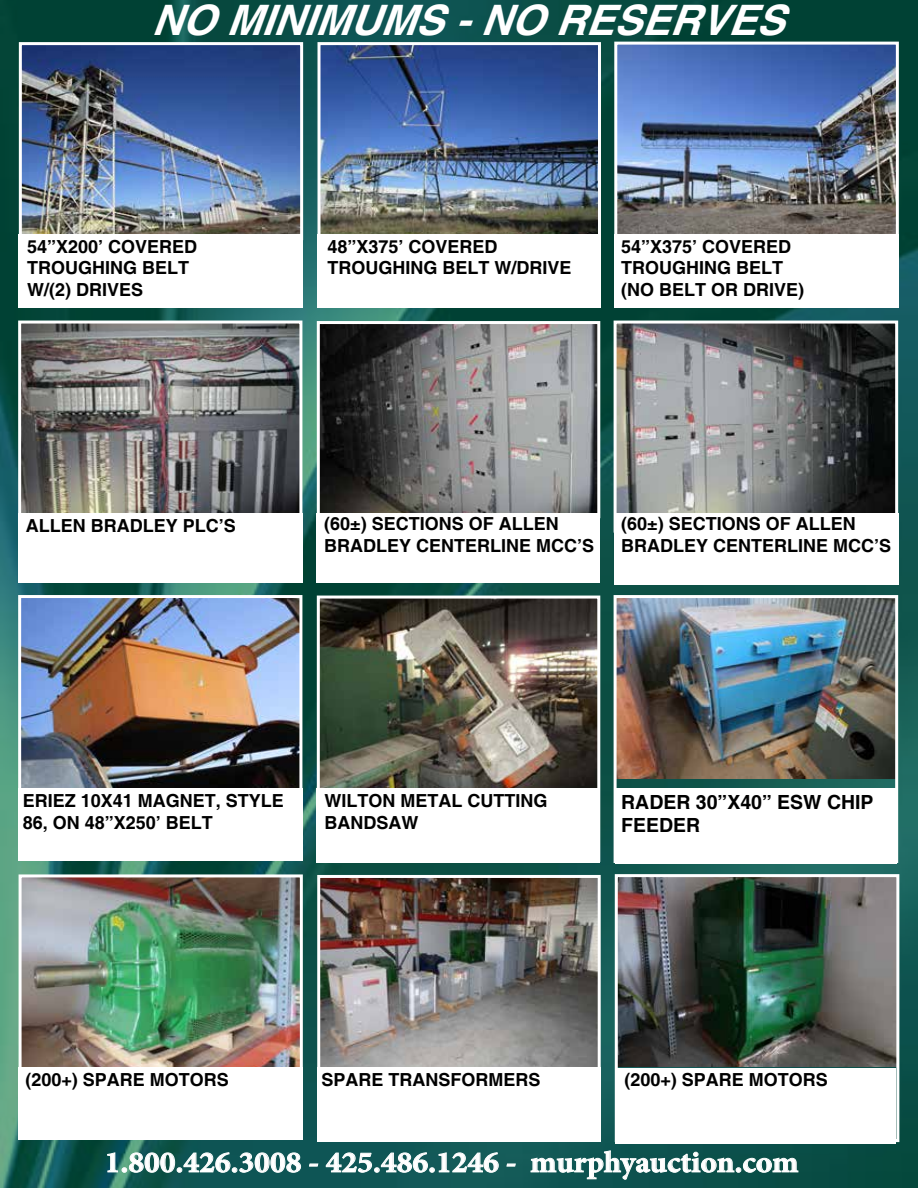
<style>
.page{position:relative;width:918px;height:1188px;background:#fff}
.page>*{position:absolute;margin:0;border:0;box-sizing:border-box;transform-origin:0 0}
.t1{font:italic 700 42px "Helvetica";color:#fff}
.t2{font:700 30px "Minion Pro";color:#fff;scale:1.05 1}
.t3{font:700 19.5px/23.4px "Helvetica";color:#000}
.t4{font:700 18px/21.6px "Helvetica";color:#000}
</style>
<div class="page">
<img style="left:0;top:0;width:918px;height:1188px">
<svg style="left:107px;top:1152px;width:194px;height:21px;background:#4e8380"></svg>
<svg style="left:309px;top:1163px;width:10px;height:4px"></svg>
<svg style="left:326px;top:1152px;width:173px;height:21px;background:#4d8281"></svg>
<svg style="left:506px;top:1163px;width:10px;height:4px"></svg>
<svg style="left:530px;top:1150px;width:269px;height:30px;background:#346e6a"></svg>
<img style="left:322px;top:46px;width:275px;height:189px">
<div style="left:318px;top:42px;width:283px;height:266px;border:3px solid #fff"></div>
<img style="left:23px;top:46px;width:276px;height:189px">
<div style="left:19px;top:42px;width:284px;height:198px;border:3px solid #fff"></div>
<img style="left:618px;top:46px;width:277px;height:189px">
<div style="left:614px;top:42px;width:285px;height:212px;border:3px solid #fff"></div>
<div style="left:19px;top:235px;width:284px;height:73px;background:#fff"></div>
<div style="left:614px;top:235px;width:285px;height:73px;background:#fff"></div>
<div style="left:318px;top:235px;width:283px;height:73px;background:#fff"></div>
<img style="left:321px;top:325px;width:275px;height:189px">
<div style="left:317px;top:321px;width:283px;height:197px;border:3px solid #fff"></div>
<img style="left:22px;top:325px;width:276px;height:189px">
<div style="left:18px;top:321px;width:284px;height:198px;border:3px solid #fff"></div>
<img style="left:618px;top:325px;width:276px;height:189px">
<div style="left:614px;top:321px;width:284px;height:212px;border:3px solid #fff"></div>
<div style="left:18px;top:514px;width:284px;height:69px;background:#fff"></div>
<div style="left:614px;top:514px;width:284px;height:71px;background:#fff"></div>
<div style="left:317px;top:514px;width:283px;height:69px;background:#fff"></div>
<img style="left:321px;top:600px;width:275px;height:188px">
<div style="left:317px;top:596px;width:283px;height:266px;border:3px solid #fff"></div>
<img style="left:22px;top:599px;width:276px;height:189px">
<div style="left:18px;top:595px;width:284px;height:199px;border:3px solid #fff"></div>
<img style="left:618px;top:599px;width:276px;height:180px">
<div style="left:614px;top:595px;width:284px;height:268px;border:3px solid #fff"></div>
<div style="left:18px;top:788px;width:284px;height:73px;background:#fff"></div>
<div style="left:615px;top:788px;width:282px;height:76px;background:#fff"></div>
<div style="left:317px;top:788px;width:283px;height:74px;background:#fff"></div>
<img style="left:321px;top:879px;width:276px;height:188px">
<div style="left:317px;top:875px;width:284px;height:214px;border:3px solid #fff"></div>
<img style="left:23px;top:878px;width:276px;height:189px">
<div style="left:19px;top:874px;width:284px;height:199px;border:3px solid #fff"></div>
<img style="left:619px;top:878px;width:276px;height:189px">
<div style="left:615px;top:874px;width:284px;height:268px;border:3px solid #fff"></div>
<div style="left:19px;top:1067px;width:284px;height:73px;background:#fff"></div>
<div style="left:615px;top:1068px;width:281px;height:76px;background:#fff"></div>
<div style="left:317px;top:1067px;width:284px;height:75px;background:#fff"></div>
<h1 class="t1" style="left:152px;top:-5px;width:634px">NO MINIMUMS - NO RESERVES</h1>
<p class="t4" style="left:27px;top:236px;width:172px">54”X200’ COVERED<br>TROUGHING BELT<br>W/(2) DRIVES</p>
<p class="t4" style="left:328px;top:236px;width:246px">48”X375’ COVERED<br>TROUGHING BELT W/DRIVE</p>
<p class="t4" style="left:621px;top:236px;width:185px">54”X375’ COVERED<br>TROUGHING BELT (NO BELT OR DRIVE)</p>
<p class="t4" style="left:26px;top:515px;width:212px">ALLEN BRADLEY PLC’S</p>
<p class="t4" style="left:324px;top:514px;width:271px">(60±) SECTIONS OF ALLEN<br>BRADLEY CENTERLINE MCC’S</p>
<p class="t4" style="left:621px;top:514px;width:271px">(60±) SECTIONS OF ALLEN<br>BRADLEY CENTERLINE MCC’S</p>
<p class="t4" style="left:23px;top:791px;width:263px">ERIEZ 10X41 MAGNET, STYLE<br>86, ON 48”X250’ BELT</p>
<p class="t4" style="left:325px;top:791px;width:224px">WILTON METAL CUTTING<br>BANDSAW</p>
<p class="t3" style="left:621px;top:791px;width:254px">RADER 30”X40” ESW CHIP<br>FEEDER</p>
<p class="t4" style="left:25px;top:1070px;width:205px">(200+) SPARE MOTORS</p>
<p class="t4" style="left:321px;top:1070px;width:221px">SPARE TRANSFORMERS</p>
<p class="t4" style="left:624px;top:1070px;width:205px">(200+) SPARE MOTORS</p>
<h2 class="t2" style="left:105px;top:1141px;width:662px">1.800.426.3008 - 425.486.1246 - murphyauction.com</h2>
</div>
